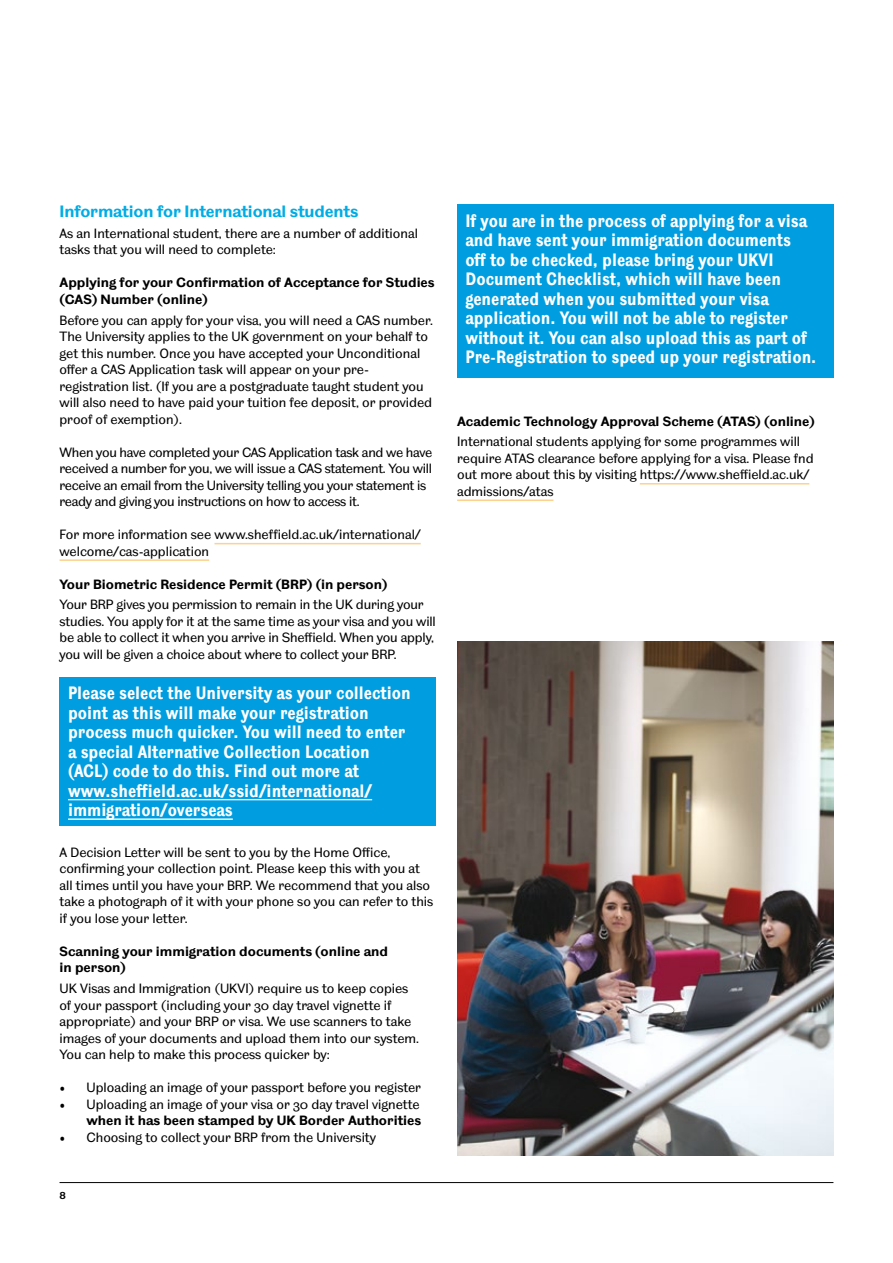
<style>
.page{position:relative;width:893px;height:1263px;background:#fff}
.page>*{position:absolute;margin:0;border:0;box-sizing:border-box;transform-origin:0 0}
.t1{font:700 18px/19.5px "TUOS Pro Blake Condensed";color:#fff}
.t2{font:700 16.5px "TUOS Pro Blake";letter-spacing:-.01em;color:#00ace5}
.t3{font:13.5px/16.5px "TUOS Pro Blake";color:#000}
.t4{font:700 13.5px/16.5px "TUOS Pro Blake";color:#000}
.t5{font:13.5px/16.5px "TUOS Pro Blake";letter-spacing:-.02em;color:#000}
.t6{font:700 10.5px "TUOS Pro Blake";color:#000}
</style>
<div class="page">
<hr style="left:60px;top:1182px;width:773px;height:1px;background:#000">
<hr style="left:215px;top:543px;width:206px;height:1px;background:#fcd28f">
<hr style="left:60px;top:559px;width:149px;height:2px;background:#fcd28f">
<hr style="left:640px;top:483px;width:169px;height:1px;background:#fcd28f">
<hr style="left:457px;top:499px;width:96px;height:2px;background:#fcd28f">
<div style="left:60px;top:677px;width:376px;height:149px;background:#009ee0"></div>
<hr style="left:68px;top:799px;width:304px;height:1px;background:#fff">
<hr style="left:68px;top:818px;width:165px;height:2px;background:#fff">
<div style="left:457px;top:205px;width:376px;height:173px;background:#009ee0"></div>
<img style="left:457px;top:641px;width:376px;height:514px">
<p class="t2" style="left:60px;top:201px;width:300px">Information for International students</p>
<p class="t3" style="left:60px;top:225px;width:360px">As an International student, there are a number of additional tasks that you will need to complete:</p>
<p class="t4" style="left:60px;top:274px;width:377px">Applying for your Confirmation of Acceptance for Studies (CAS) Number (online)</p>
<p class="t3" style="left:60px;top:311px;width:375px">Before you can apply for your visa, you will need a CAS number.<br>The University applies to the UK government on your behalf to get this number. Once you have accepted your Unconditional offer a CAS Application task will appear on your pre&shy;registration list. (If you are a postgraduate taught student you will also need to have paid your tuition fee deposit, or provided proof of exemption).</p>
<p class="t5" style="left:60px;top:443px;width:374px">When you have completed your CAS Application task and we have received a number for you, we will issue a CAS statement. You will receive an email from the University telling you your statement is ready and giving you instructions on how to access it.</p>
<p class="t3" style="left:60px;top:526px;width:363px">For more information see www.sheffield.ac.uk/international/ welcome/cas-application</p>
<p class="t4" style="left:60px;top:575px;width:329px">Your Biometric Residence Permit (BRP) (in person)</p>
<p class="t3" style="left:60px;top:596px;width:378px">Your BRP gives you permission to remain in the UK during your studies. You apply for it at the same time as your visa and you will be able to collect it when you arrive in Sheffield. When you apply, you will be given a choice about where to collect your BRP.</p>
<p class="t1" style="left:68px;top:683px;width:344px">Please select the University as your collection point as this will make your registration process much quicker. You will need to enter a special Alternative Collection Location (ACL) code to do this. Find out more at www.sheffield.ac.uk/ssid/international/ immigration/overseas</p>
<p class="t3" style="left:60px;top:844px;width:375px">A Decision Letter will be sent to you by the Home Office, confirming your collection point. Please keep this with you at all times until you have your BRP. We recommend that you also take a photograph of it with your phone so you can refer to this if you lose your letter.</p>
<p class="t4" style="left:60px;top:943px;width:330px">Scanning your immigration documents (online and in person)</p>
<p class="t3" style="left:60px;top:980px;width:361px">UK Visas and Immigration (UKVI) require us to keep copies of your passport (including your 30 day travel vignette if appropriate) and your BRP or visa. We use scanners to take images of your documents and upload them into our system.<br>You can help to make this process quicker by:</p>
<p class="t3" style="left:60px;top:1079px;width:363px">• Uploading an image of your passport before you register</p>
<p class="t3" style="left:60px;top:1095px;width:362px">• Uploading an image of your visa or 30 day travel vignette</p>
<p class="t4" style="left:87px;top:1112px;width:336px">when it has been stamped by UK Border Authorities</p>
<p class="t3" style="left:60px;top:1128px;width:318px">• Choosing to collect your BRP from the University</p>
<p class="t6" style="left:60px;top:1188px;width:8px">8</p>
<p class="t1" style="left:465px;top:211px;width:352px">If you are in the process of applying for a visa and have sent your immigration documents<br>off to be checked, please bring your UKVI Document Checklist, which will have been generated when you submitted your visa application. You will not be able to register without it. You can also upload this as part of Pre-Registration to speed up your registration.</p>
<p class="t4" style="left:457px;top:412px;width:359px">Academic Technology Approval Scheme (ATAS) (online)</p>
<p class="t3" style="left:457px;top:433px;width:358px">International students applying for some programmes will require ATAS clearance before applying for a visa. Please fnd out more about this by visiting https://www.sheffield.ac.uk/ admissions/atas</p>
</div>
